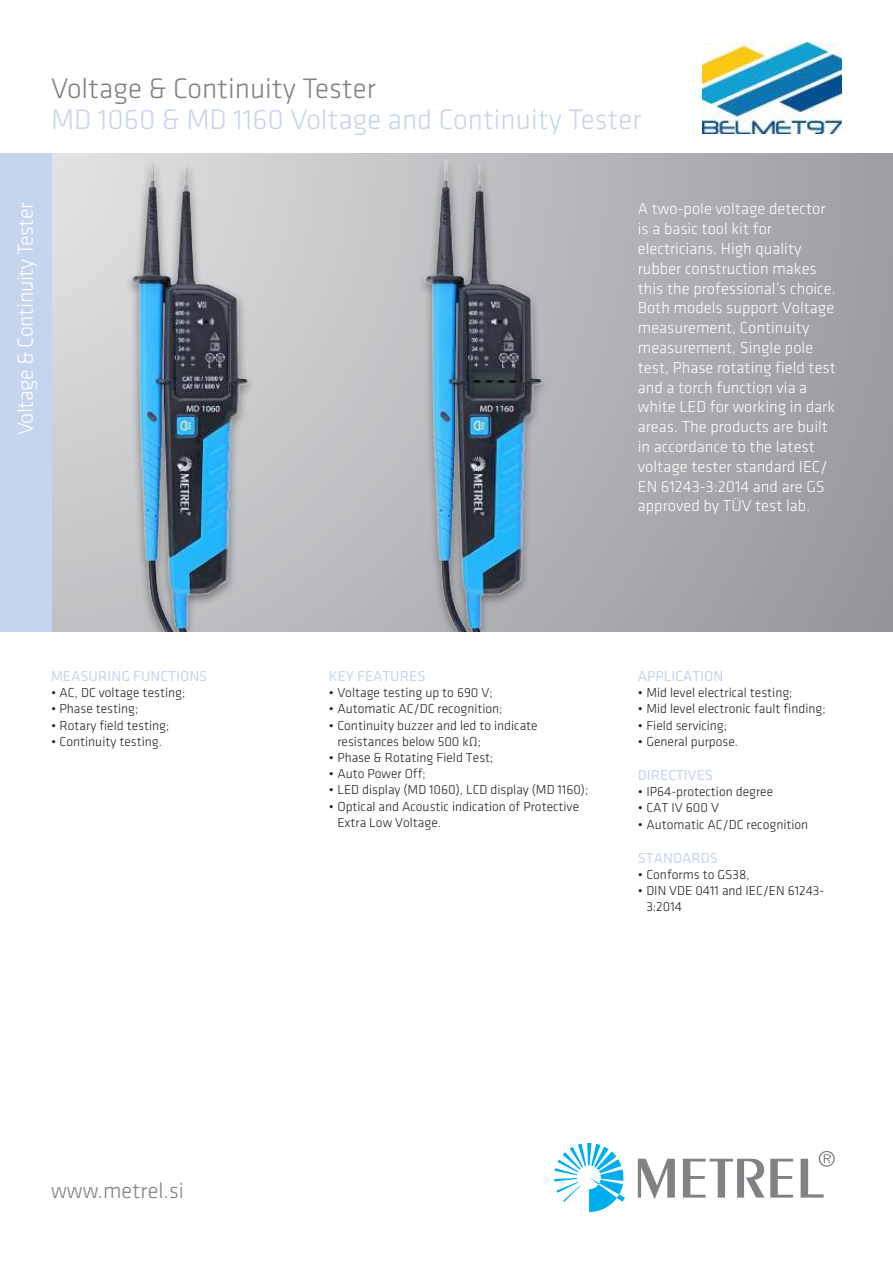
<style>
.page{position:relative;width:893px;height:1263px;background:#fff}
.page>*{position:absolute;margin:0;border:0;box-sizing:border-box;transform-origin:0 0}
.t1{font:300 29.25px "Klavika";color:#c5d5ed}
.t2{font:300 29.25px "Klavika";color:#808285}
.t3{font:300 22.5px "Klavika";letter-spacing:-.02em;color:#fff}
.t4{font:300 22.5px "Klavika";color:#808285}
.t5{font:300 16.5px/19.8px "Klavika";color:#fff}
.t6{font:15px "Klavika";color:#c5d5ed}
.t7{font:300 13.5px/16.2px "Klavika";color:#231f20}
</style>
<div class="page">
<svg style="left:51px;top:153px;width:842px;height:478px;background:#b3b5b8"></svg>
<div style="left:0;top:153px;width:51px;height:478px;background:#c5d5ed"></div>
<div style="left:124px;top:156px;width:133px;height:475px;background:#231f20;opacity:.5"></div>
<img style="left:125px;top:153px;width:130px;height:478px">
<div style="left:417px;top:156px;width:133px;height:475px;background:#b9babd"></div>
<img style="left:419px;top:153px;width:129px;height:478px">
<svg style="left:554px;top:1143px;width:71px;height:69px"></svg>
<svg style="left:638px;top:1150px;width:197px;height:49px"></svg>
<img style="left:702px;top:43px;width:140px;height:90px">
<h1 class="t2" style="left:51px;top:75px;width:326px">Voltage &amp; Continuity Tester</h1>
<h1 class="t1" style="left:51px;top:106px;width:592px">MD 1060 &amp; MD 1160 Voltage and Continuity Tester</h1>
<h2 class="t3" style="left:15px;top:435px;width:235px;rotate:-90deg">Voltage &amp; Continuity Tester</h2>
<p class="t5" style="left:638px;top:200px;width:200px">A two-pole voltage detector is a basic tool kit for electricians. High quality rubber construction makes this the professional’s choice.<br>Both models support Voltage measurement, Continuity measurement, Single pole test, Phase rotating field test and a torch function via a white LED for working in dark areas. The products are built in accordance to the latest voltage tester standard IEC/<br>EN 61243-3:2014 and are GS approved by TÜV test lab.</p>
<p class="t6" style="left:51px;top:667px;width:158px">MEASURING FUNCTIONS</p>
<p class="t7" style="left:51px;top:685px;width:136px">• AC, DC voltage testing;</p>
<p class="t7" style="left:51px;top:701px;width:89px">• Phase testing;</p>
<p class="t7" style="left:51px;top:717px;width:120px">• Rotary field testing;</p>
<p class="t7" style="left:51px;top:734px;width:113px">• Continuity testing.</p>
<p class="t6" style="left:329px;top:667px;width:98px">KEY FEATURES</p>
<p class="t7" style="left:329px;top:685px;width:165px">• Voltage testing up to 690 V;</p>
<p class="t7" style="left:329px;top:701px;width:175px">• Automatic AC/DC recognition;</p>
<p class="t7" style="left:337px;top:717px;width:202px;text-indent:-9px">• Continuity buzzer and led to indicate resistances below 500 kΩ;</p>
<p class="t7" style="left:329px;top:750px;width:166px">• Phase &amp; Rotating Field Test;</p>
<p class="t7" style="left:329px;top:766px;width:99px">• Auto Power Off;</p>
<p class="t7" style="left:329px;top:782px;width:261px">• LED display (MD 1060), LCD display (MD 1160);</p>
<p class="t7" style="left:337px;top:798px;width:243px;text-indent:-9px">• Optical and Acoustic indication of Protective<br>Extra Low Voltage.</p>
<p class="t6" style="left:638px;top:667px;width:87px">APPLICATION</p>
<p class="t7" style="left:638px;top:685px;width:156px">• Mid level electrical testing;</p>
<p class="t7" style="left:638px;top:701px;width:189px">• Mid level electronic fault finding;</p>
<p class="t7" style="left:638px;top:717px;width:91px">• Field servicing;</p>
<p class="t7" style="left:638px;top:734px;width:102px">• General purpose.</p>
<p class="t6" style="left:638px;top:766px;width:77px">DIRECTIVES</p>
<p class="t7" style="left:638px;top:784px;width:137px">• IP64-protection degree</p>
<p class="t7" style="left:638px;top:800px;width:83px">• CAT IV 600 V</p>
<p class="t7" style="left:638px;top:816px;width:172px">• Automatic AC/DC recognition</p>
<p class="t6" style="left:638px;top:849px;width:82px">STANDARDS</p>
<p class="t7" style="left:638px;top:867px;width:113px">• Conforms to GS38,</p>
<p class="t7" style="left:646px;top:883px;width:180px;text-indent:-9px">• DIN VDE 0411 and IEC/EN 61243-<br>3:2014</p>
<h2 class="t4" style="left:51px;top:1180px;width:134px">www.metrel.si</h2>
</div>
